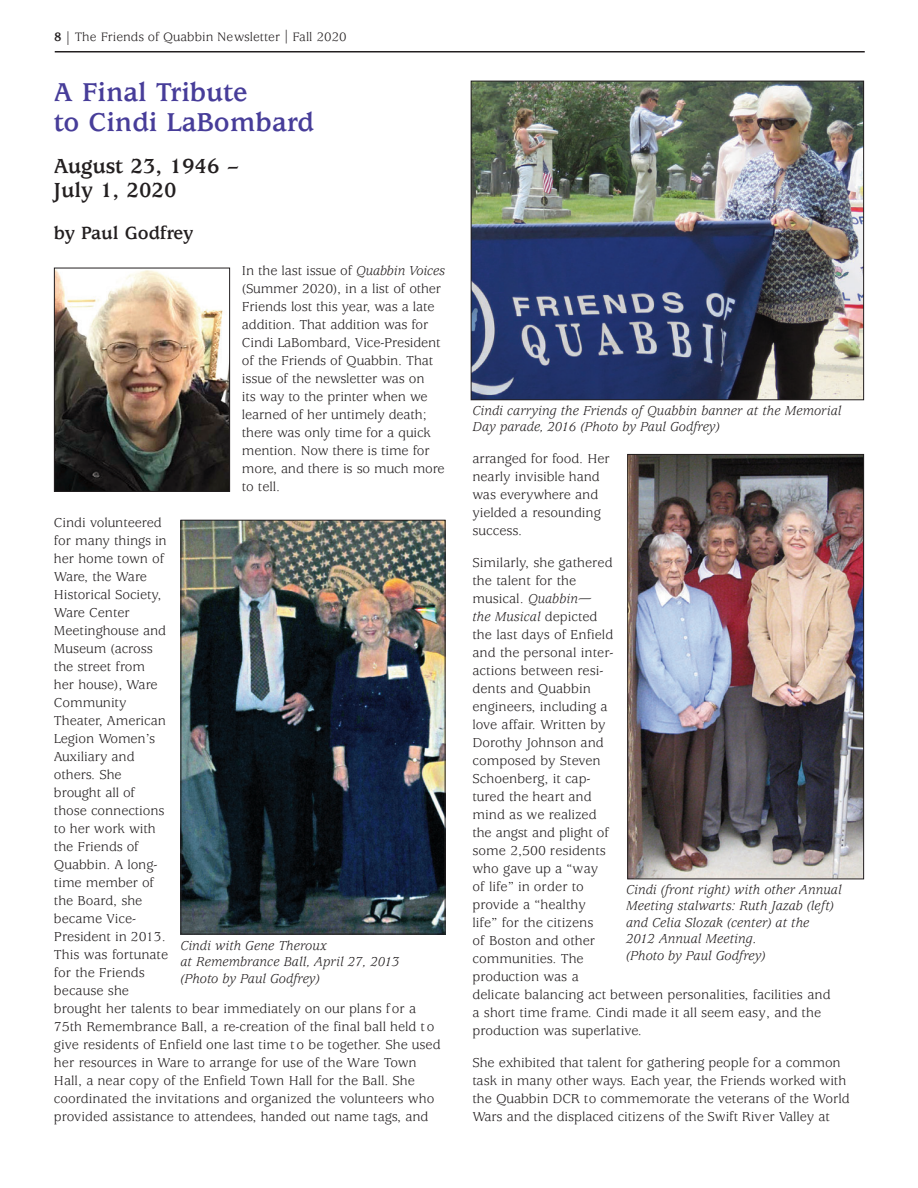
<style>
.page{position:relative;width:918px;height:1188px;background:#fff}
.page>*{position:absolute;margin:0;border:0;box-sizing:border-box;transform-origin:0 0}
.t1{font:700 28.5px/30px "Usherwood";color:#473d99}
.t2{font:700 22.5px/24px "Usherwood";color:#231f20}
.t3{font:700 19.5px "Usherwood";color:#231f20}
.t4{font:14.25px/18px "Usherwood";letter-spacing:-.005em;color:#231f20}
.t5{font:italic 14.25px/16.5px "Usherwood";color:#231f20}
.t6{font:13.5px "Usherwood";color:#231f20}
.s1{font-weight:700}
.s2{font-style:italic}
</style>
<div class="page">
<hr style="left:55px;top:51px;width:810px;height:1px;background:#231f20">
<img style="left:56px;top:270px;width:172px;height:220px">
<div style="left:54px;top:268px;width:176px;height:224px;border:1px solid #231f20"></div>
<img style="left:183px;top:522px;width:261px;height:410px">
<div style="left:181px;top:520px;width:265px;height:414px;border:1px solid #231f20"></div>
<img style="left:629px;top:456px;width:233px;height:421px">
<div style="left:627px;top:454px;width:237px;height:425px;border:1px solid #231f20"></div>
<img style="left:473px;top:83px;width:389px;height:315px">
<div style="left:471px;top:81px;width:393px;height:319px;border:1px solid #231f20"></div>
<p class="t6" style="left:54px;top:29px;width:294px"><span class="s1">8 |</span> The Friends of Quabbin Newsletter | Fall 2020</p>
<h1 class="t1" style="left:54px;top:80px;width:261px">A Final Tribute<br>to Cindi LaBombard</h1>
<h2 class="t2" style="left:54px;top:156px;width:187px">August 23, 1946 –<br>July 1, 2020</h2>
<h3 class="t3" style="left:54px;top:226px;width:141px">by Paul Godfrey</h3>
<p class="t4" style="left:242px;top:262px;width:205px">In the last issue of <span class="s2">Quabbin Voices </span>(Summer 2020), in a list of other<br>Friends lost this year, was a late addition. That addition was for<br>Cindi LaBombard, Vice-President of the Friends of Quabbin. That issue of the newsletter was on<br>its way to the printer when we learned of her untimely death; there was only time for a quick mention. Now there is time for more, and there is so much more to tell.</p>
<p class="t4" style="left:54px;top:514px;width:388px">Cindi volunteered<br>for many things in<br>her home town of<br>Ware, the Ware<br>Historical Society,<br>Ware Center<br>Meetinghouse and<br>Museum (across<br>the street from<br>her house), Ware<br>Community<br>Theater, American<br>Legion Women’s<br>Auxiliary and<br>others. She<br>brought all of<br>those connections<br>to her work with<br>the Friends of<br>Quabbin. A long-<br>time member of<br>the Board, she<br>became Vice-<br>President in 2013.<br>This was fortunate<br>for the Friends<br>because she<br>brought her talents to bear immediately on our plans for a<br>75th Remembrance Ball, a re-creation of the final ball held to give residents of Enfield one last time to be together. She used her resources in Ware to arrange for use of the Ware Town<br>Hall, a near copy of the Enfield Town Hall for the Ball. She coordinated the invitations and organized the volunteers who provided assistance to attendees, handed out name tags, and</p>
<p class="t5" style="left:180px;top:938px;width:220px">Cindi with Gene Theroux<br>at Remembrance Ball, April 27, 2013 (Photo by Paul Godfrey)</p>
<p class="t5" style="left:472px;top:403px;width:370px">Cindi carrying the Friends of Quabbin banner at the Memorial<br>Day parade, 2016 (Photo by Paul Godfrey)</p>
<p class="t4" style="left:473px;top:451px;width:139px">arranged for food. Her nearly invisible hand was everywhere and yielded a resounding success.</p>
<p class="t4" style="left:473px;top:554px;width:360px">Similarly, she gathered<br>the talent for the<br>musical. <span class="s2">Quabbin—<br>the Musical</span> depicted<br>the last days of Enfield<br>and the personal inter-<br>actions between resi-<br>dents and Quabbin<br>engineers, including a<br>love affair. Written by<br>Dorothy Johnson and<br>composed by Steven<br>Schoenberg, it cap-<br>tured the heart and<br>mind as we realized<br>the angst and plight of<br>some 2,500 residents<br>who gave up a “way<br>of life” in order to<br>provide a “healthy<br>life” for the citizens<br>of Boston and other<br>communities. The<br>production was a<br>delicate balancing act between personalities, facilities and a short time frame. Cindi made it all seem easy, and the production was superlative.</p>
<p class="t4" style="left:473px;top:1054px;width:379px">She exhibited that talent for gathering people for a common task in many other ways. Each year, the Friends worked with the Quabbin DCR to commemorate the veterans of the World Wars and the displaced citizens of the Swift River Valley at</p>
<p class="t5" style="left:626px;top:882px;width:217px">Cindi (front right) with other Annual<br>Meeting stalwarts: Ruth Jazab (left) and Celia Slozak (center) at the<br>2012 Annual Meeting.<br>(Photo by Paul Godfrey)</p>
</div>
